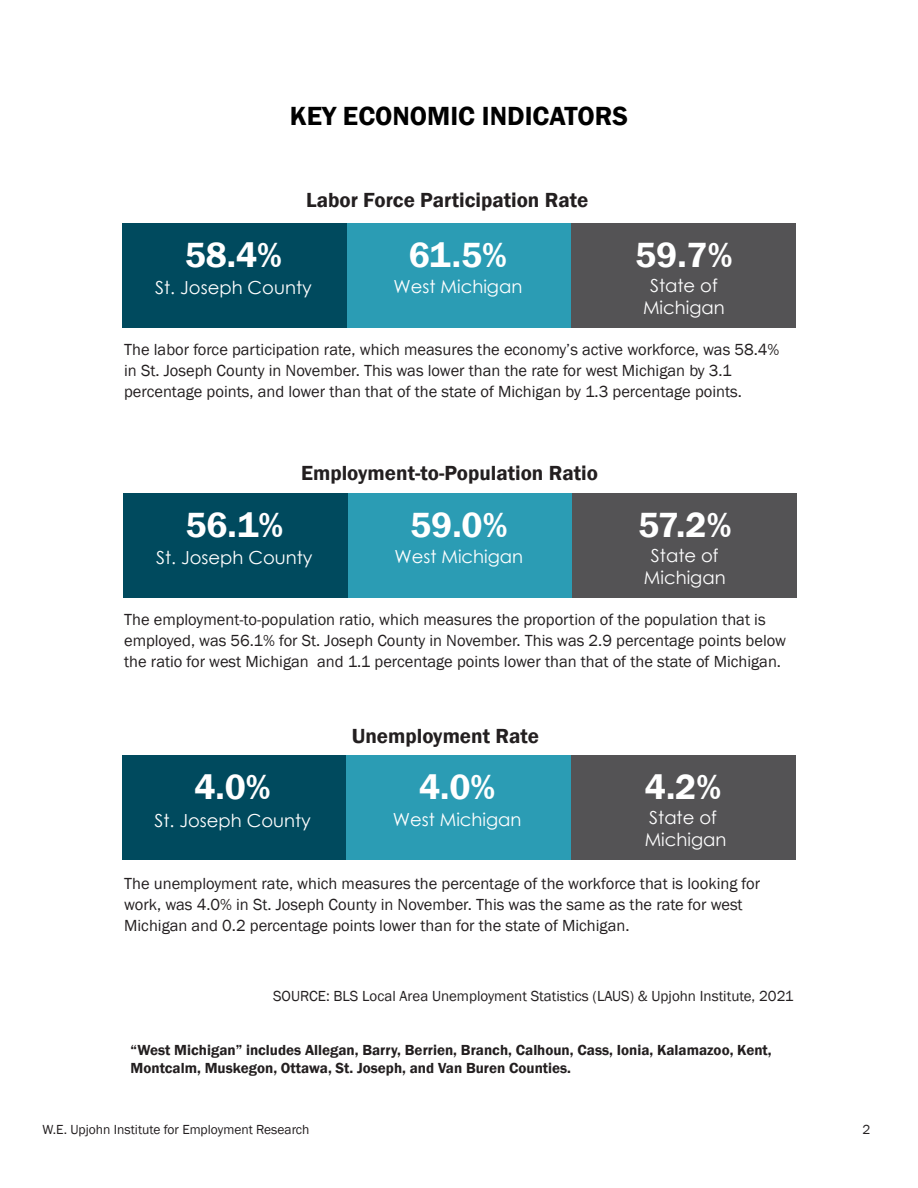
<style>
.page{position:relative;width:918px;height:1188px;background:#fff}
.page>*{position:absolute;margin:0;border:0;box-sizing:border-box;transform-origin:0 0}
.t1{font:600 36px "Franklin Gothic";color:#fff}
.Key_Economic_Indicat{font:600 27px "Franklin Gothic";color:#000}
.tri-color_bar_title{font:600 21px "Franklin Gothic";color:#231f20}
.t2{font:18px "Century Gothic";color:#fff}
.Paragraph_Style_1{font:16.5px/21px "Franklin Gothic";color:#231f20}
.t3{font:600 15px/18px "Franklin Gothic";color:#231f20}
.t4{font:15px "Franklin Gothic";color:#231f20}
.t5{font:13.5px "Franklin Gothic";color:#231f20}
</style>
<div class="page">
<div style="left:123px;top:223px;width:224px;height:104px;background:#004a5e"></div>
<div style="left:347px;top:223px;width:225px;height:104px;background:#2b9cb4"></div>
<div style="left:572px;top:223px;width:224px;height:104px;background:#545355"></div>
<div style="left:122px;top:755px;width:224px;height:105px;background:#004a5e"></div>
<div style="left:346px;top:755px;width:225px;height:105px;background:#2b9cb4"></div>
<div style="left:571px;top:755px;width:224px;height:105px;background:#545355"></div>
<div style="left:124px;top:493px;width:224px;height:104px;background:#004a5e"></div>
<div style="left:348px;top:493px;width:225px;height:104px;background:#2b9cb4"></div>
<div style="left:573px;top:493px;width:224px;height:104px;background:#545355"></div>
<p class="Key_Economic_Indicat" style="left:290px;top:99px;width:340px">KEY ECONOMIC INDICATORS</p>
<p class="tri-color_bar_title" style="left:306px;top:187px;width:284px">Labor Force Participation Rate</p>
<p class="t1" style="left:185px;top:232px;width:99px">58.4%</p>
<p class="t1" style="left:409px;top:232px;width:100px">61.5%</p>
<p class="t1" style="left:635px;top:232px;width:99px">59.7%</p>
<p class="t2" style="left:155px;top:275px;width:158px">St. Joseph County</p>
<p class="t2" style="left:394px;top:274px;width:130px">West Michigan</p>
<p class="t2" style="left:650px;top:273px;width:69px">State of</p>
<p class="t2" style="left:643px;top:295px;width:83px">Michigan</p>
<p class="Paragraph_Style_1" style="left:124px;top:339px;width:657px">The labor force participation rate, which measures the economy’s active workforce, was 58.4% in St. Joseph County in November. This was lower than the rate for west Michigan by 3.1 percentage points, and lower than that of the state of Michigan by 1.3 percentage points.</p>
<p class="tri-color_bar_title" style="left:301px;top:460px;width:298px">Employment-to-Population Ratio</p>
<p class="t1" style="left:185px;top:502px;width:99px">56.1%</p>
<p class="t1" style="left:410px;top:502px;width:99px">59.0%</p>
<p class="t1" style="left:638px;top:502px;width:95px">57.2%</p>
<p class="t2" style="left:156px;top:545px;width:158px">St. Joseph County</p>
<p class="t2" style="left:394px;top:544px;width:130px">West Michigan</p>
<p class="t2" style="left:651px;top:543px;width:69px">State of</p>
<p class="t2" style="left:644px;top:565px;width:83px">Michigan</p>
<p class="Paragraph_Style_1" style="left:124px;top:609px;width:643px">The employment-to-population ratio, which measures the proportion of the population that is</p>
<p class="Paragraph_Style_1" style="left:124px;top:630px;width:663px">employed, was 56.1% for St. Joseph County in November. This was 2.9 percentage points below the ratio for west Michigan and 1.1 percentage points lower than that of the state of Michigan.</p>
<p class="tri-color_bar_title" style="left:352px;top:724px;width:189px">Unemployment Rate</p>
<p class="t1" style="left:195px;top:765px;width:78px">4.0%</p>
<p class="t1" style="left:419px;top:765px;width:78px">4.0%</p>
<p class="t1" style="left:645px;top:765px;width:78px">4.2%</p>
<p class="t2" style="left:154px;top:808px;width:158px">St. Joseph County</p>
<p class="t2" style="left:393px;top:806px;width:130px">West Michigan</p>
<p class="t2" style="left:649px;top:805px;width:69px">State of</p>
<p class="t2" style="left:645px;top:827px;width:83px">Michigan</p>
<p class="Paragraph_Style_1" style="left:124px;top:874px;width:638px">The unemployment rate, which measures the percentage of the workforce that is looking for</p>
<p class="Paragraph_Style_1" style="left:124px;top:895px;width:620px">work, was 4.0% in St. Joseph County in November. This was the same as the rate for west<br>Michigan and 0.2 percentage points lower than for the state of Michigan.</p>
<p class="t4" style="left:273px;top:987px;width:522px">SOURCE: BLS Local Area Unemployment Statistics (LAUS) &amp; Upjohn Institute, 2021</p>
<p class="t3" style="left:131px;top:1041px;width:643px">“West Michigan” includes Allegan, Barry, Berrien, Branch, Calhoun, Cass, Ionia, Kalamazoo, Kent,<br>Montcalm, Muskegon, Ottawa, St. Joseph, and Van Buren Counties.</p>
<p class="t5" style="left:42px;top:1122px;width:269px">W.E. Upjohn Institute for Employment Research</p>
<p class="t5" style="left:862px;top:1122px;width:9px">2</p>
</div>
